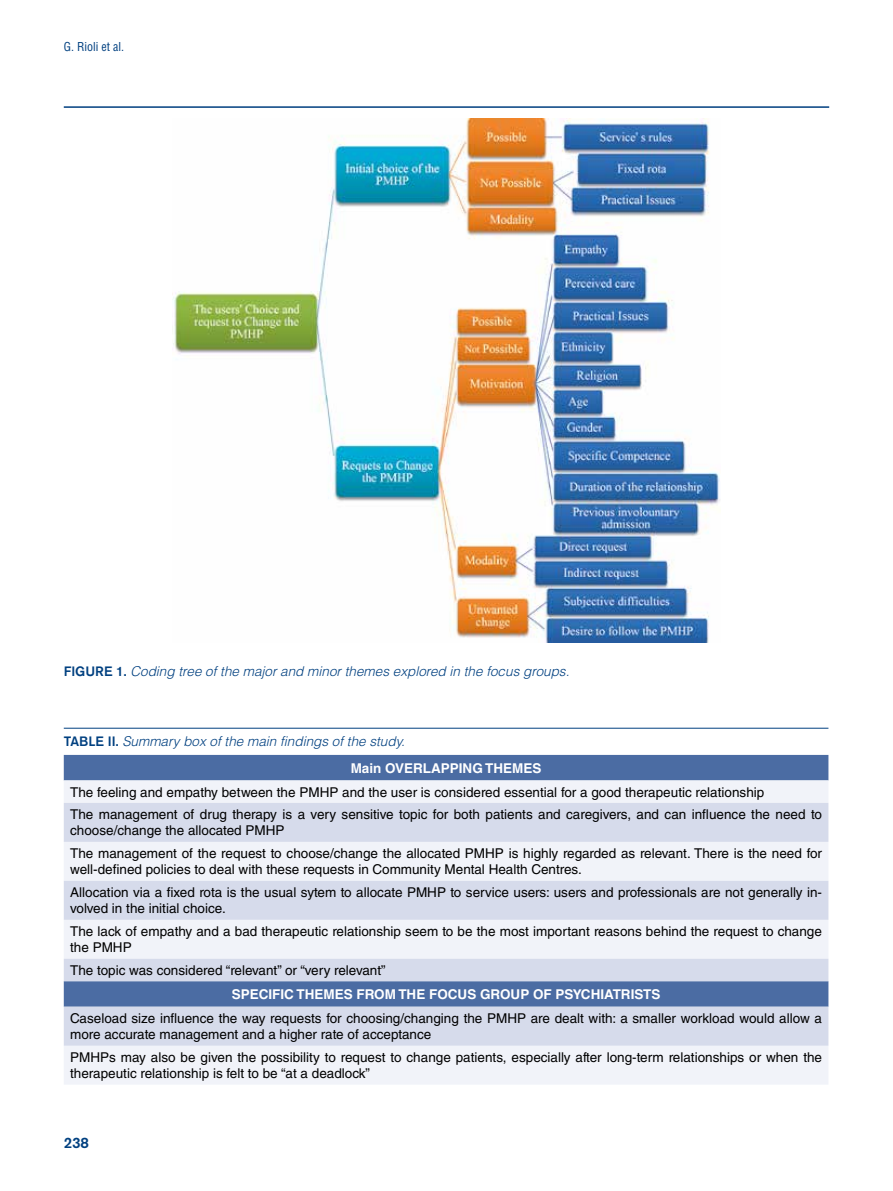
<style>
.page{position:relative;width:893px;height:1191px;background:#fff}
.page>*{position:absolute;margin:0;border:0;box-sizing:border-box;transform-origin:0 0}
.t1{font:500 15px "Akzidenz Grotesk BQ";color:#004080}
.t2{font:13.5px/22.5px "Helvetica LT Std";color:#000}
.t3{font:italic 300 13.5px/26.1px "Helvetica LT Std";color:#004080}
.t4{font:700 13.5px "Helvetica LT Std";color:#fff}
.t5{font:condensed 12px "Helvetica LT Std";color:#004080}
.s1{font-family:"Akzidenz Grotesk BQ";font-weight:500;font-style:normal}
.s2{font-weight:700;font-style:normal;color:#fff}
</style>
<div class="page">
<div style="left:64px;top:755px;width:764px;height:25px;background:#4b6ca3"></div>
<div style="left:64px;top:780px;width:764px;height:304px;background:#f1f3f9"></div>
<svg style="left:64px;top:803px;width:764px;height:242px;fill:#d6dbeb"></svg>
<hr style="left:64px;top:728px;width:764px;height:1px;background:#004080">
<img style="left:173px;top:118px;width:547px;height:524px">
<hr style="left:64px;top:106px;width:765px;height:2px;background:#004080">
<p class="t5" style="left:64px;top:39px;width:62px">G. Rioli et al.</p>
<p class="t3" style="left:64px;top:658px;width:507px"><span class="s1">FIGURE 1.</span> Coding tree of the major and minor themes explored in the focus groups.</p>
<p class="t3" style="left:351px;top:728px;width:192px;text-indent:-287px"><span class="s1">TABLE II.</span> Summary box of the main findings of the study.<br><span class="s2">Main OVERLAPPING THEMES</span></p>
<p class="t2" style="left:70px;top:780px;width:753px">The feeling and empathy between the PMHP and the user is considered essential for a good therapeutic relationship<br>The management of drug therapy is a very sensitive topic for both patients and caregivers, and can influence the need to</p>
<p class="t2" style="left:70px;top:819px;width:753px">choose/change the allocated PMHP<br>The management of the request to choose/change the allocated PMHP is highly regarded as relevant. There is the need for</p>
<p class="t2" style="left:70px;top:858px;width:753px">well-defined policies to deal with these requests in Community Mental Health Centres.<br>Allocation via a fixed rota is the usual sytem to allocate PMHP to service users: users and professionals are not generally in-</p>
<p class="t2" style="left:70px;top:897px;width:753px">volved in the initial choice.<br>The lack of empathy and a bad therapeutic relationship seem to be the most important reasons behind the request to change</p>
<p class="t2" style="left:70px;top:936px;width:317px">the PMHP<br>The topic was considered “relevant” or “very relevant”</p>
<p class="t4" style="left:232px;top:985px;width:430px">SPECIFIC THEMES FROM THE FOCUS GROUP OF PSYCHIATRISTS</p>
<p class="t2" style="left:70px;top:1009px;width:753px;line-height:16.5px">Caseload size influence the way requests for choosing/changing the PMHP are dealt with: a smaller workload would allow a more accurate management and a higher rate of acceptance</p>
<p class="t2" style="left:70px;top:1048px;width:753px;line-height:16.5px">PMHPs may also be given the possibility to request to change patients, especially after long-term relationships or when the therapeutic relationship is felt to be “at a deadlock”</p>
<p class="t1" style="left:64px;top:1134px;width:27px">238</p>
</div>
